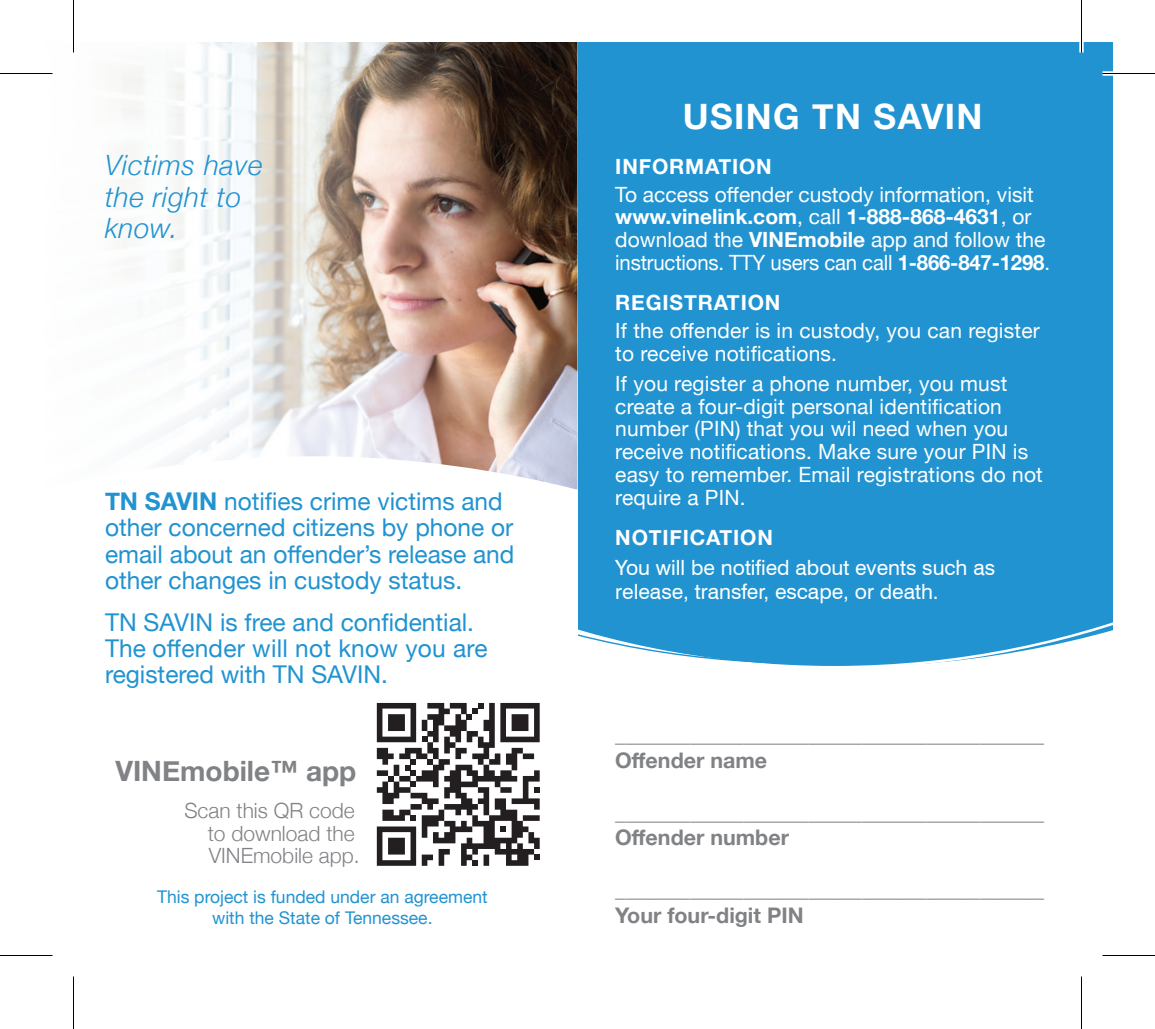
<style>
.page{position:relative;width:1155px;height:1029px;background:#fff}
.page>*{position:absolute;margin:0;border:0;box-sizing:border-box;transform-origin:0 0}
.t1{font:700 35px "Helvetica Neue";letter-spacing:.04em;color:#fff}
.BlackBodyText{font:italic 300 28px/31.5px "Helvetica Neue";letter-spacing:.02em;color:#2193d1}
.t2{font:700 28px "Helvetica Neue";color:#808285}
.BlackBodyText-2{font:24.5px/26.2px "Helvetica Neue";color:#2193d1}
.t3{font:21.35px "Helvetica Neue";color:#808285}
.t4{font:700 21.35px "Helvetica Neue";color:#808285}
.BlackBodyText-3{font:21px/22.8px "Helvetica Neue";letter-spacing:.01em;color:#fff}
.BlackBodyText-4{font:21px/24.5px "Swiss 721 BT";color:#fff}
.t5{font:300 21px/22.8px "Helvetica Neue";color:#808285}
.t6{font:700 21px "Helvetica Neue";letter-spacing:.04em;color:#fff}
.BlackBodyText-5{font:17.5px/21px "Helvetica Neue";color:#2193d1;text-align:center}
.s1{font-weight:700}
</style>
<div class="page">
<div style="left:578px;top:42px;width:535px;height:621px;background:#2193d1"></div>
<svg style="left:377px;top:703px;width:163px;height:163px"></svg>
<img style="left:52px;top:42px;width:526px;height:447px">
<div style="left:1102px;top:71px;width:53px;height:5px;background:#fff"></div>
<div style="left:71px;top:0;width:5px;height:52px;background:#fff"></div>
<div style="left:1079px;top:0;width:5px;height:52px;background:#fff"></div>
<hr style="left:0;top:73px;width:52px;height:1px;background:#000">
<hr style="left:1102px;top:73px;width:53px;height:1px;background:#000">
<hr style="left:0;top:955px;width:52px;height:1px;background:#000">
<hr style="left:1102px;top:955px;width:53px;height:1px;background:#000">
<hr style="left:73px;top:0;width:1px;height:52px;background:#000">
<hr style="left:73px;top:976px;width:1px;height:53px;background:#000">
<hr style="left:1081px;top:0;width:1px;height:52px;background:#000">
<hr style="left:1081px;top:976px;width:1px;height:53px;background:#000">
<p class="BlackBodyText" style="left:105px;top:148px;width:159px">Victims have the right to know.</p>
<p class="BlackBodyText-2" style="left:105px;top:490px;width:411px"><span class="s1">TN SAVIN</span> notifies crime victims and other concerned citizens by phone or email about an offender’s release and other changes in custody status.</p>
<p class="BlackBodyText-2" style="left:105px;top:611px;width:384px">TN SAVIN is free and confidential.<br>The offender will not know you are registered with TN SAVIN.</p>
<p class="t2" style="left:115px;top:749px;width:242px">VINEmobile™ app</p>
<p class="t5" style="left:208px;top:798px;width:154px;text-indent:-23px">Scan this QR code to download the<br>VINEmobile app.</p>
<p class="BlackBodyText-5" style="left:157px;top:887px;width:332px">This project is funded under an agreement with the State of Tennessee.</p>
<p class="t1" style="left:683px;top:89px;width:301px">USING TN SAVIN</p>
<p class="t6" style="left:615px;top:150px;width:158px">INFORMATION</p>
<p class="BlackBodyText-3" style="left:615px;top:184px;width:436px">To access offender custody information, visit <span class="s1">www.vinelink.com</span>, call <span class="s1">1-888-868-4631</span>, or download the <span class="s1">VINEmobile</span> app and follow the instructions. TTY users can call <span class="s1">1-866-847-1298</span>.</p>
<p class="t6" style="left:615px;top:286px;width:167px">REGISTRATION</p>
<p class="BlackBodyText-3" style="left:615px;top:320px;width:426px">If the offender is in custody, you can register to receive notifications.</p>
<p class="BlackBodyText-3" style="left:615px;top:373px;width:429px">If you register a phone number, you must create a four-digit personal identification number (PIN) that you wil need when you receive notifications. Make sure your PIN is easy to remember. Email registrations do not require a PIN.</p>
<p class="t6" style="left:615px;top:521px;width:159px">NOTIFICATION</p>
<p class="BlackBodyText-4" style="left:615px;top:555px;width:381px">You will be notified about events such as release, transfer, escape, or death.</p>
<p class="t3" style="left:615px;top:719px;width:431px">________________________________________</p>
<p class="t4" style="left:615px;top:744px;width:153px">Offender name</p>
<p class="t3" style="left:615px;top:797px;width:431px">________________________________________</p>
<p class="t4" style="left:615px;top:821px;width:175px">Offender number</p>
<p class="t3" style="left:615px;top:874px;width:431px">________________________________________</p>
<p class="t4" style="left:615px;top:898px;width:190px">Your four-digit PIN</p>
</div>
